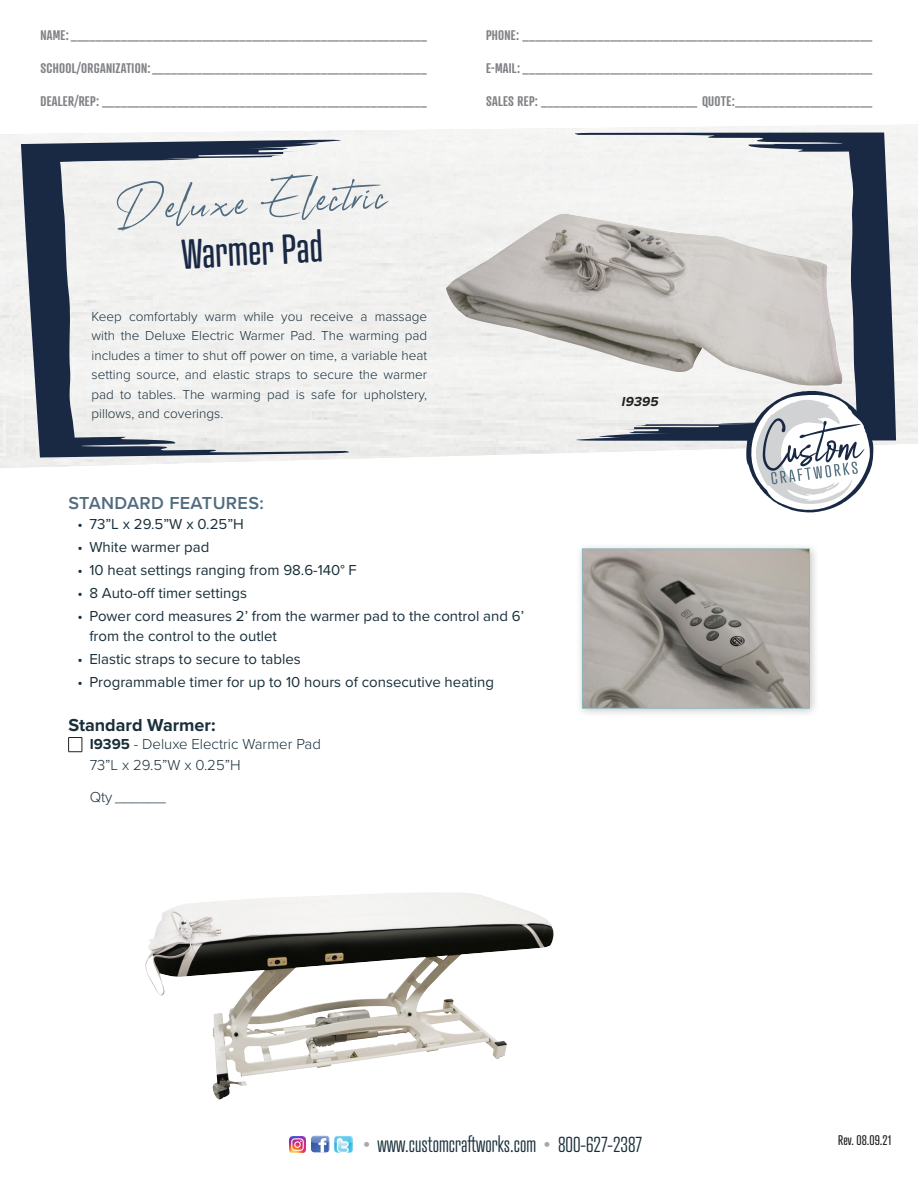
<style>
.page{position:relative;width:918px;height:1188px;background:#fff}
.page>*{position:absolute;margin:0;border:0;box-sizing:border-box;transform-origin:0 0}
.Headers{font:69px "One Signature";color:#516c80}
.t1{font:40.5px "Atrament";color:#192944}
.t2{font:300 21px "Atrament";color:#192f3a}
.t3{font:600 18px "Proxima Nova";letter-spacing:.02em;color:#516c80}
.t4{font:700 18px "Proxima Nova";color:#192f3a}
.t5{font:15px/20.2px "Proxima Nova";color:#192f3a}
.t6{font:300 15px "Proxima Nova";color:#192f3a}
.t7{font:600 13.5px "Atrament";letter-spacing:.02em;color:#808285}
.Table_Specs_Text{font:300 13.5px/19.5px "Proxima Nova";color:#192f3a;text-align:justify}
.t8{font:13.5px "Atrament";color:#231f20}
.t9{font:italic 700 13.5px "Proxima Nova";color:#231f20}
.s1{font-weight:700}
.s2{color:#a8a9ad}
</style>
<div class="page">
<img style="left:311px;top:1136px;width:19px;height:16px">
<img style="left:334px;top:1136px;width:19px;height:17px">
<img style="left:289px;top:1136px;width:17px;height:17px">
<svg style="left:21px;top:139px;width:345px;height:319px;fill:#f0f0ef"></svg>
<svg style="left:551px;top:133px;width:345px;height:308px;fill:#f2f1f1"></svg>
<svg style="left:737px;top:391px;width:137px;height:122px"></svg>
<img style="left:445px;top:214px;width:399px;height:172px">
<div style="left:575px;top:542px;width:244px;height:176px;background:#231f20;opacity:.25"></div>
<svg style="left:582px;top:548px;width:228px;height:161px;background:#a09d97"></svg>
<img style="left:145px;top:892px;width:409px;height:207px">
<svg style="left:68px;top:737px;width:15px;height:15px"></svg>
<p class="t7" style="left:40px;top:27px;width:388px">NAME: _________________________________________________________</p>
<p class="t7" style="left:40px;top:60px;width:388px">SCHOOL/ORGANIZATION:____________________________________________</p>
<p class="t7" style="left:40px;top:93px;width:388px">DEALER/REP: ____________________________________________________</p>
<p class="Headers" style="left:115px;top:178px;width:274px;rotate:-3deg">Deluxe Electric</p>
<p class="t1" style="left:180px;top:230px;width:143px;rotate:-3deg">Warmer Pad</p>
<p class="Table_Specs_Text" style="left:92px;top:306px;width:337px">Keep comfortably warm while you receive a massage with the Deluxe Electric Warmer Pad. The warming pad includes a timer to shut off power on time, a variable heat setting source, and elastic straps to secure the warmer pad to tables. The warming pad is safe for upholstery, pillows, and coverings.</p>
<p class="t7" style="left:486px;top:27px;width:388px">PHONE: ________________________________________________________</p>
<p class="t7" style="left:486px;top:60px;width:388px">E-MAIL: ________________________________________________________</p>
<p class="t7" style="left:486px;top:93px;width:388px">SALES REP: _________________________ QUOTE:______________________</p>
<p class="t9" style="left:621px;top:391px;width:42px">I9395</p>
<p class="t3" style="left:68px;top:489px;width:197px">STANDARD FEATURES:</p>
<p class="t5" style="left:77px;top:513px;width:168px">• 73”L x 29.5”W x 0.25”H</p>
<p class="t5" style="left:77px;top:536px;width:134px">• White warmer pad</p>
<p class="t5" style="left:77px;top:559px;width:281px">• 10 heat settings ranging from 98.6-140° F</p>
<p class="t5" style="left:77px;top:582px;width:171px">• 8 Auto-off timer settings</p>
<p class="t5" style="left:89px;top:605px;width:436px;text-indent:-12px">• Power cord measures 2’ from the warmer pad to the control and 6’ from the control to the outlet</p>
<p class="t5" style="left:77px;top:648px;width:225px">• Elastic straps to secure to tables</p>
<p class="t5" style="left:77px;top:671px;width:418px">• Programmable timer for up to 10 hours of consecutive heating</p>
<p class="t4" style="left:68px;top:712px;width:149px">Standard Warmer:</p>
<p class="t6" style="left:90px;top:733px;width:233px"><span class="s1">I9395</span> - Deluxe Electric Warmer Pad</p>
<p class="t6" style="left:90px;top:753px;width:153px">73”L x 29.5”W x 0.25”H</p>
<p class="t6" style="left:90px;top:786px;width:78px">Qty ______</p>
<h3 class="t2" style="left:363px;top:1132px;width:280px"><span class="s2">•</span> www.customcraftworks.com <span class="s2">•</span> 800-627-2387</h3>
<p class="t8" style="left:838px;top:1132px;width:54px">Rev. 08.09.21</p>
</div>
